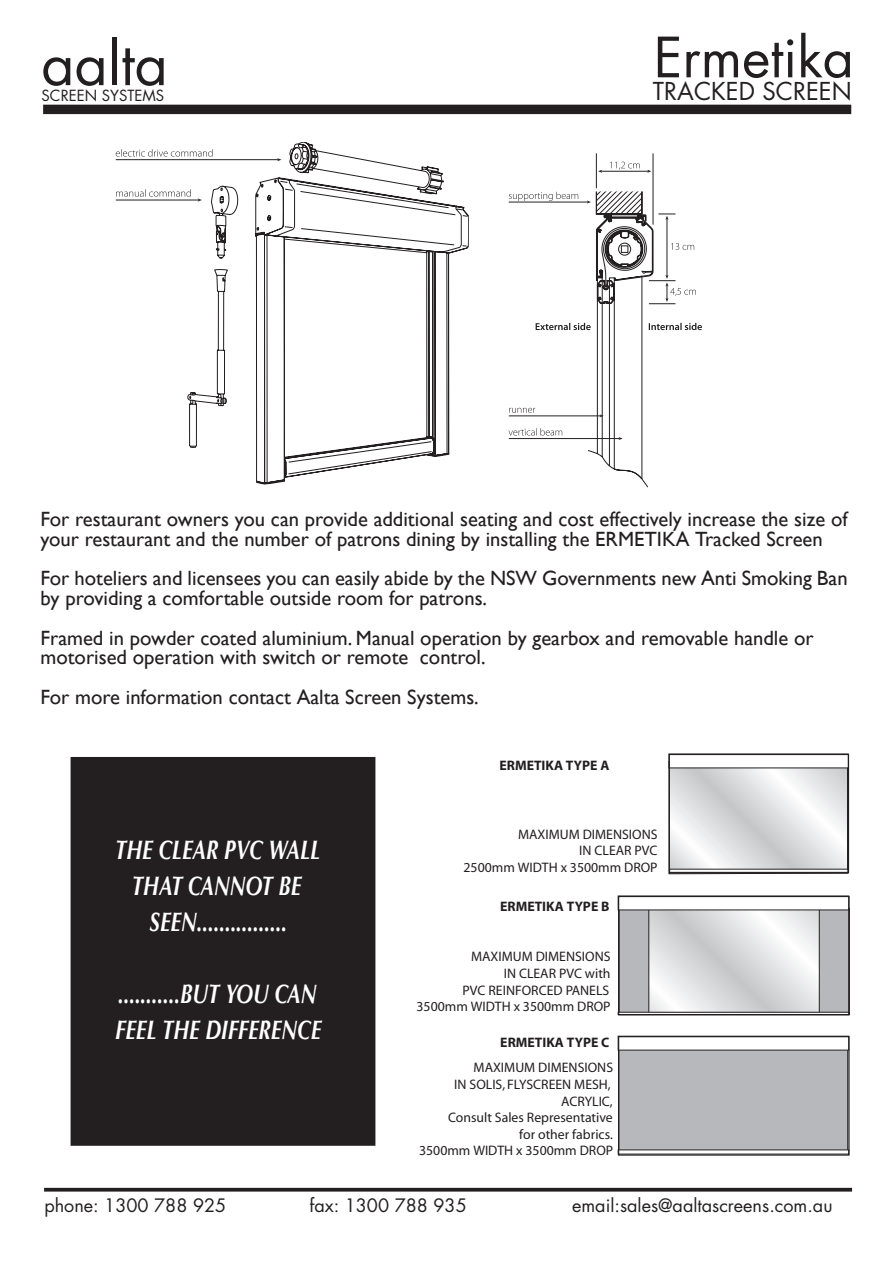
<style>
.page{position:relative;width:893px;height:1263px;background:#fff}
.page>*{position:absolute;margin:0;border:0;box-sizing:border-box;transform-origin:0 0}
.t1{font:57.6px "Futura";color:#231f20}
.t2{font:54px "Futura";color:#231f20}
.t3{font:italic 700 27px/36px "Optima";color:#fff;text-align:center;scale:.75 1}
.t4{font:24px "Futura";color:#231f20}
.t5{font:20.7px/19.8px "Gill Sans";color:#231f20}
.t6{font:18px "Futura";color:#231f20}
.t7{font:15px "Futura";color:#231f20}
.t8{font:13.8px/16.5px "Myriad";color:#231f20;text-align:right}
.t9{font:700 13.8px "Myriad";color:#231f20}
</style>
<div class="page">
<svg style="left:668px;top:760px;width:180px;height:114px"></svg>
<svg style="left:649px;top:910px;width:170px;height:101px"></svg>
<div style="left:619px;top:1043px;width:229px;height:110px;background:#b7b8bb"></div>
<svg style="left:618px;top:1150px;width:231px;height:4px"></svg>
<div style="left:619px;top:908px;width:30px;height:106px;background:#b7b8bb"></div>
<div style="left:619px;top:908px;width:30px;height:107px;border:1px solid #231f20"></div>
<div style="left:819px;top:908px;width:30px;height:106px;background:#b7b8bb"></div>
<div style="left:819px;top:908px;width:30px;height:107px;border:1px solid #231f20"></div>
<div style="left:618px;top:1012px;width:231px;height:3px;border:1px solid #231f20"></div>
<div style="left:618px;top:896px;width:231px;height:119px;border:1px solid #231f20"></div>
<div style="left:618px;top:1036px;width:231px;height:14px;background:#fff"></div>
<div style="left:618px;top:1036px;width:231px;height:120px;border:1px solid #231f20"></div>
<div style="left:669px;top:754px;width:179px;height:14px;background:#fff"></div>
<div style="left:669px;top:754px;width:180px;height:119px;border:1px solid #231f20"></div>
<div style="left:71px;top:757px;width:304px;height:389px;background:#231f20"></div>
<svg style="left:116px;top:142px;width:353px;height:342px"></svg>
<svg style="left:277px;top:158px;width:4px;height:3px"></svg>
<svg style="left:116px;top:189px;width:86px;height:13px"></svg>
<svg style="left:116px;top:149px;width:97px;height:8px"></svg>
<svg style="left:508px;top:153px;width:194px;height:334px"></svg>
<div style="left:43px;top:105px;width:808px;height:9px;background:#231f20"></div>
<hr style="left:44px;top:1188px;width:808px;height:3px;background:#231f20">
<p class="t1" style="left:41px;top:24px;width:128px">aalta</p>
<p class="t2" style="left:654px;top:20px;width:202px">Ermetika</p>
<p class="t7" style="left:42px;top:85px;width:124px">SCREEN SYSTEMS</p>
<p class="t4" style="left:653px;top:75px;width:200px">TRACKED SCREEN</p>
<p class="t5" style="left:40px;top:509px;width:808px">For restaurant owners you can provide additional seating and cost effectively increase the size of your restaurant and the number of patrons dining by installing the ERMETIKA Tracked Screen</p>
<p class="t5" style="left:40px;top:568px;width:809px">For hoteliers and licensees you can easily abide by the NSW Governments new Anti Smoking Ban by providing a comfortable outside room for patrons.</p>
<p class="t5" style="left:40px;top:628px;width:775px">Framed in powder coated aluminium. Manual operation by gearbox and removable handle or motorised operation with switch or remote control.</p>
<p class="t5" style="left:40px;top:687px;width:440px">For more information contact Aalta Screen Systems.</p>
<p class="t3" style="left:115px;top:832px;width:275px">THE CLEAR PVC WALL<br>THAT CANNOT BE<br>SEEN................</p>
<p class="t3" style="left:115px;top:976px;width:276px;text-align:left">...........BUT YOU CAN<br>FEEL THE DIFFERENCE</p>
<p class="t9" style="left:499px;top:758px;width:111px">ERMETIKA TYPE A</p>
<p class="t8" style="left:464px;top:826px;width:196px">MAXIMUM DIMENSIONS<br>IN CLEAR PVC<br>2500mm WIDTH x 3500mm DROP</p>
<p class="t9" style="left:500px;top:899px;width:111px">ERMETIKA TYPE B</p>
<p class="t8" style="left:417px;top:949px;width:196px">MAXIMUM DIMENSIONS<br>IN CLEAR PVC with<br>PVC REINFORCED PANELS<br>3500mm WIDTH x 3500mm DROP</p>
<p class="t9" style="left:500px;top:1035px;width:111px">ERMETIKA TYPE C</p>
<p class="t8" style="left:419px;top:1060px;width:196px">MAXIMUM DIMENSIONS<br>IN SOLIS, FLYSCREEN MESH,<br>ACRYLIC,<br>Consult Sales Representative<br>for other fabrics.<br>3500mm WIDTH x 3500mm DROP</p>
<p class="t6" style="left:44px;top:1193px;width:183px">phone: 1300 788 925</p>
<p class="t6" style="left:309px;top:1193px;width:159px">fax: 1300 788 935</p>
<p class="t6" style="left:572px;top:1193px;width:262px">email:sales@aaltascreens.com.au</p>
</div>
